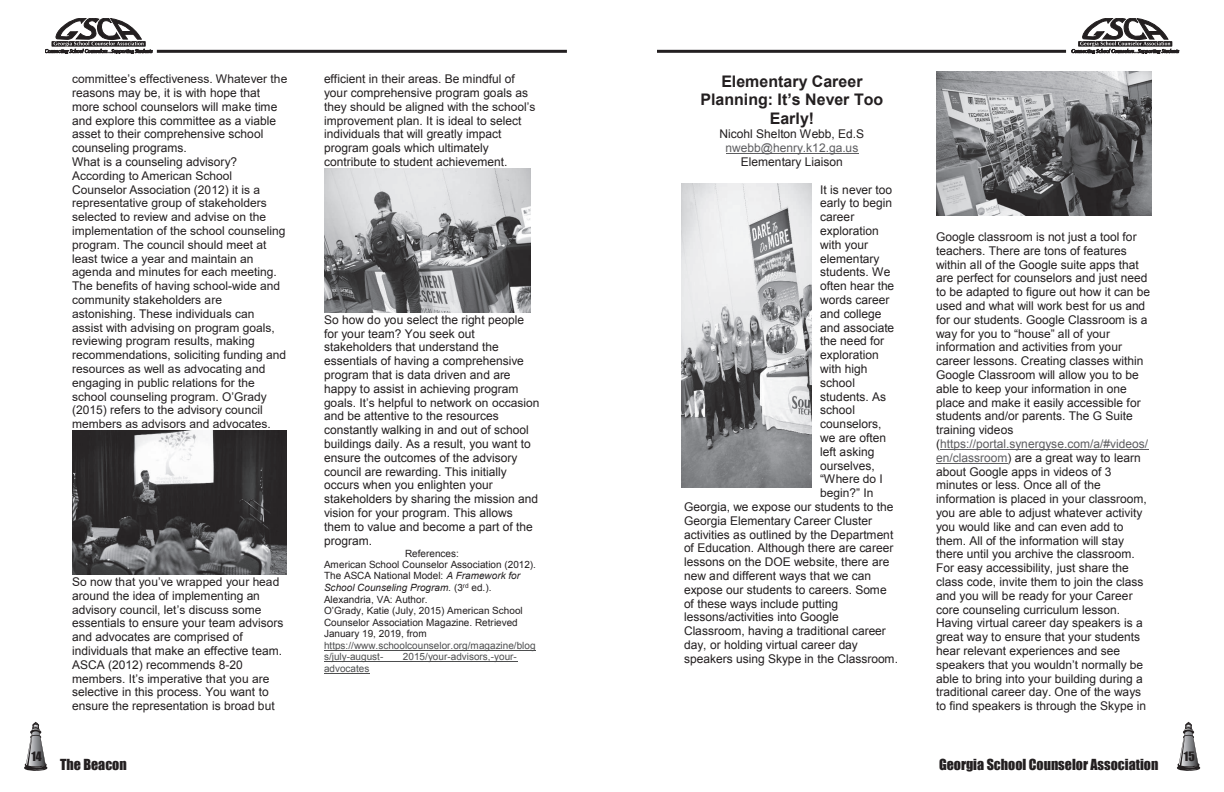
<style>
.page{position:relative;width:1224px;height:792px;background:#fff}
.page>*{position:absolute;margin:0;border:0;box-sizing:border-box;transform-origin:0 0}
.t1{font:700 16px/18.4px "Arial";color:#231f20;text-align:center}
.t2{font:14px "Impact";color:#231f20}
.t3{font:12px/13.8px "Arial";color:#231f20}
.t4{font:12px "Arial";letter-spacing:.005em;color:#5d5d60}
.t5{font:11.9px "Impact";color:#231f20}
.t6{font:10px/11.5px "Arial";color:#231f20}
.t7{font:10px/11.5px "Arial";color:#4d4e4f}
.s1{font-style:italic}
.s2{color:#5d5d60}
</style>
<div class="page">
<svg style="left:24px;top:722px;width:23px;height:49px"></svg>
<svg style="left:1177px;top:722px;width:23px;height:49px"></svg>
<hr style="left:157px;top:50px;width:410px;height:3px;background:#231f20">
<hr style="left:657px;top:50px;width:409px;height:3px;background:#231f20">
<svg style="left:45px;top:18px;width:107px;height:36px"></svg>
<svg style="left:1072px;top:18px;width:107px;height:36px"></svg>
<hr style="left:324px;top:650px;width:212px;height:1px;background:#4d4e4f">
<hr style="left:324px;top:661px;width:193px;height:1px;background:#4d4e4f">
<hr style="left:324px;top:673px;width:46px;height:1px;background:#4d4e4f">
<img style="left:72px;top:431px;width:214px;height:144px">
<img style="left:324px;top:169px;width:206px;height:143px">
<hr style="left:726px;top:154px;width:133px;height:1px;background:#5d5d60">
<hr style="left:940px;top:449px;width:208px;height:1px;background:#5d5d60">
<hr style="left:936px;top:463px;width:72px;height:1px;background:#5d5d60">
<img style="left:936px;top:72px;width:216px;height:144px">
<img style="left:682px;top:184px;width:129px;height:303px">
<p class="t3" style="left:72px;top:72px;width:217px">committee’s effectiveness. Whatever the reasons may be, it is with hope that more school counselors will make time and explore this committee as a viable asset to their comprehensive school counseling programs.<br>What is a counseling advisory?<br>According to American School Counselor Association (2012) it is a representative group of stakeholders selected to review and advise on the implementation of the school counseling program. The council should meet at least twice a year and maintain an agenda and minutes for each meeting.<br>The benefits of having school-wide and community stakeholders are astonishing. These individuals can assist with advising on program goals, reviewing program results, making recommendations, soliciting funding and resources as well as advocating and engaging in public relations for the school counseling program. O’Grady (2015) refers to the advisory council members as advisors and advocates.</p>
<p class="t3" style="left:72px;top:575px;width:213px">So now that you’ve wrapped your head around the idea of implementing an advisory council, let’s discuss some essentials to ensure your team advisors and advocates are comprised of individuals that make an effective team.<br>ASCA (2012) recommends 8-20 members. It’s imperative that you are selective in this process. You want to ensure the representation is broad but</p>
<p class="t3" style="left:324px;top:72px;width:213px">efficient in their areas. Be mindful of your comprehensive program goals as they should be aligned with the school’s improvement plan. It is ideal to select individuals that will greatly impact program goals which ultimately contribute to student achievement.</p>
<p class="t3" style="left:324px;top:313px;width:217px">So how do you select the right people for your team? You seek out stakeholders that understand the essentials of having a comprehensive program that is data driven and are happy to assist in achieving program goals. It’s helpful to network on occasion and be attentive to the resources constantly walking in and out of school buildings daily. As a result, you want to ensure the outcomes of the advisory council are rewarding. This initially occurs when you enlighten your stakeholders by sharing the mission and vision for your program. This allows them to value and become a part of the program.</p>
<p class="t6" style="left:324px;top:547px;width:213px;text-indent:81px">References:<br>American School Counselor Association (2012).<br>The ASCA National Model: <span class="s1">A Framework for School Counseling Program.</span> (3<sup>rd</sup> ed.).<br>Alexandria, VA: Author.<br>O’Grady, Katie (July, 2015) American School Counselor Association Magazine. Retrieved January 19, 2019, from</p>
<p class="t7" style="left:324px;top:639px;width:213px">https://www.schoolcounselor.org/magazine/blog s/july-august-</p>
<p class="t7" style="left:403px;top:651px;width:115px">2015/your-advisors,-your-</p>
<p class="t7" style="left:324px;top:662px;width:47px">advocates</p>
<h1 class="t1" style="left:700px;top:73px;width:184px">Elementary Career<br>Planning: It’s Never Too<br>Early!</h1>
<p class="t3" style="left:720px;top:127px;width:146px">Nicohl Shelton Webb, Ed.S</p>
<p class="t4" style="left:726px;top:140px;width:134px">nwebb@henry.k12.ga.us</p>
<p class="t3" style="left:741px;top:155px;width:104px">Elementary Liaison</p>
<p class="t3" style="left:820px;top:183px;width:74px">It is never too</p>
<p class="t3" style="left:820px;top:196px;width:74px">early to begin</p>
<p class="t3" style="left:820px;top:210px;width:36px">career</p>
<p class="t3" style="left:820px;top:224px;width:60px">exploration</p>
<p class="t3" style="left:820px;top:238px;width:49px">with your</p>
<p class="t3" style="left:820px;top:252px;width:61px">elementary</p>
<p class="t3" style="left:820px;top:265px;width:72px">students. We</p>
<p class="t3" style="left:820px;top:279px;width:76px">often hear the</p>
<p class="t3" style="left:820px;top:293px;width:71px">words career</p>
<p class="t3" style="left:820px;top:307px;width:63px">and college</p>
<p class="t3" style="left:820px;top:321px;width:76px">and associate</p>
<p class="t3" style="left:820px;top:334px;width:66px">the need for</p>
<p class="t3" style="left:820px;top:348px;width:60px">exploration</p>
<p class="t3" style="left:820px;top:362px;width:49px">with high</p>
<p class="t3" style="left:820px;top:376px;width:36px">school</p>
<p class="t3" style="left:820px;top:390px;width:68px">students. As</p>
<p class="t3" style="left:820px;top:403px;width:36px">school</p>
<p class="t3" style="left:820px;top:417px;width:63px">counselors,</p>
<p class="t3" style="left:820px;top:431px;width:68px">we are often</p>
<p class="t3" style="left:820px;top:445px;width:56px">left asking</p>
<p class="t3" style="left:820px;top:459px;width:56px">ourselves,</p>
<p class="t3" style="left:820px;top:472px;width:64px">“Where do I</p>
<p class="t3" style="left:820px;top:486px;width:55px">begin?” In</p>
<p class="t3" style="left:684px;top:500px;width:211px">Georgia, we expose our students to the</p>
<p class="t3" style="left:684px;top:514px;width:190px">Georgia Elementary Career Cluster</p>
<p class="t3" style="left:684px;top:528px;width:211px">activities as outlined by the Department</p>
<p class="t3" style="left:684px;top:541px;width:211px">of Education. Although there are career</p>
<p class="t3" style="left:684px;top:555px;width:207px">lessons on the DOE website, there are</p>
<p class="t3" style="left:684px;top:569px;width:189px">new and different ways that we can</p>
<p class="t3" style="left:684px;top:583px;width:204px">expose our students to careers. Some</p>
<p class="t3" style="left:684px;top:597px;width:156px">of these ways include putting</p>
<p class="t3" style="left:684px;top:610px;width:156px">lessons/activities into Google</p>
<p class="t3" style="left:684px;top:624px;width:203px">Classroom, having a traditional career</p>
<p class="t3" style="left:684px;top:638px;width:175px">day, or holding virtual career day</p>
<p class="t3" style="left:684px;top:652px;width:216px">speakers using Skype in the Classroom.</p>
<p class="t3" style="left:936px;top:230px;width:216px">Google classroom is not just a tool for teachers. There are tons of features within all of the Google suite apps that are perfect for counselors and just need to be adapted to figure out how it can be used and what will work best for us and for our students. Google Classroom is a way for you to “house” all of your information and activities from your career lessons. Creating classes within Google Classroom will allow you to be able to keep your information in one place and make it easily accessible for students and/or parents. The G Suite training videos (<span class="s2">https://portal.synergyse.com/a/#videos/ en/classroom</span>) are a great way to learn about Google apps in videos of 3 minutes or less. Once all of the information is placed in your classroom, you are able to adjust whatever activity you would like and can even add to them. All of the information will stay there until you archive the classroom.<br>For easy accessibility, just share the class code, invite them to join the class and you will be ready for your Career core counseling curriculum lesson.<br>Having virtual career day speakers is a great way to ensure that your students hear relevant experiences and see speakers that you wouldn’t normally be able to bring into your building during a traditional career day. One of the ways to find speakers is through the Skype in</p>
<p class="t5" style="left:31px;top:747px;width:12px">14</p>
<p class="t5" style="left:1184px;top:747px;width:12px">15</p>
<p class="t2" style="left:60px;top:753px;width:68px">The Beacon</p>
<p class="t2" style="left:939px;top:753px;width:221px">Georgia School Counselor Association</p>
</div>
